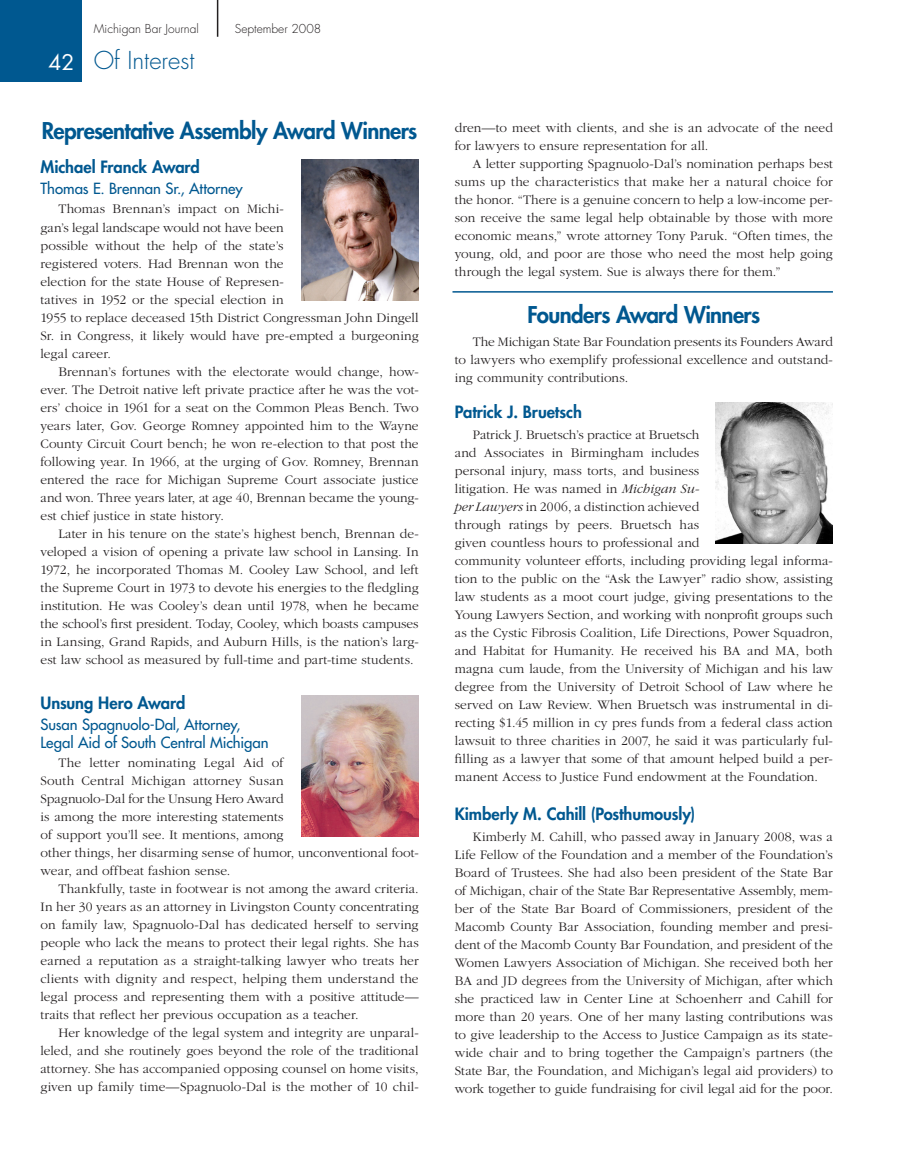
<style>
.page{position:relative;width:905px;height:1175px;background:#fff}
.page>*{position:absolute;margin:0;border:0;box-sizing:border-box;transform-origin:0 0}
.t1{font:300 24px "Futura";color:#005890}
.AWARD{font:800 22.5px "Futura";letter-spacing:-.025em;color:#005890}
.t2{font:21px "Futura";color:#fff}
.AWARD-2{font:800 16.5px "Futura";letter-spacing:-.005em;color:#005890}
.AWARD_WINNER{font:15px/18px "Futura";letter-spacing:-.005em;color:#005890}
.body_text{font:300 13.5px/18px "Garamond";letter-spacing:.005em;color:#231f20;text-align:justify}
.t3{font:300 12px "Futura";color:#231f20}
.s1{font-style:italic}
</style>
<div class="page">
<div style="left:0;top:0;width:82px;height:82px;background:#005890"></div>
<hr style="left:217px;top:0;width:1px;height:37px;background:#231f20">
<img style="left:302px;top:160px;width:116px;height:141px">
<img style="left:302px;top:695px;width:116px;height:141px">
<img style="left:716px;top:403px;width:116px;height:141px">
<hr style="left:452px;top:291px;width:380px;height:1px;background:#005890">
<p class="t3" style="left:94px;top:21px;width:106px">Michigan Bar Journal</p>
<p class="t3" style="left:235px;top:21px;width:88px">September 2008</p>
<p class="t2" style="left:49px;top:48px;width:27px">42</p>
<p class="t1" style="left:94px;top:45px;width:102px">Of Interest</p>
<p class="AWARD" style="left:42px;top:116px;width:377px">Representative Assembly Award Winners</p>
<p class="AWARD-2" style="left:40px;top:156px;width:161px">Michael Franck Award</p>
<p class="AWARD_WINNER" style="left:40px;top:179px;width:204px">Thomas E. Brennan Sr., Attorney</p>
<p class="body_text" style="left:40px;top:200px;width:379px;text-align:left;text-indent:18px">Thomas Brennan’s impact on Michi-<br>gan’s legal landscape would not have been<br>possible without the help of the state’s<br>registered voters. Had Brennan won the<br>election for the state House of Represen-<br>tatives in 1952 or the special election in<br>1955 to replace deceased 15th District Congressman John Dingell Sr. in Congress, it likely would have pre-empted a burgeoning legal career.</p>
<p class="body_text" style="left:40px;top:362px;width:380px;text-indent:18px">Brennan’s fortunes with the electorate would change, how&shy;ever. The Detroit native left private practice after he was the vot&shy;ers’ choice in 1961 for a seat on the Common Pleas Bench. Two years later, Gov. George Romney appointed him to the Wayne County Circuit Court bench; he won re-election to that post the following year. In 1966, at the urging of Gov. Romney, Brennan entered the race for Michigan Supreme Court associate justice and won. Three years later, at age 40, Brennan became the young&shy;est chief justice in state history.</p>
<p class="body_text" style="left:40px;top:524px;width:380px;text-indent:18px">Later in his tenure on the state’s highest bench, Brennan de&shy;veloped a vision of opening a private law school in Lansing. In 1972, he incorporated Thomas M. Cooley Law School, and left the Supreme Court in 1973 to devote his energies to the fledgling institution. He was Cooley’s dean until 1978, when he became the school’s first president. Today, Cooley, which boasts campuses in Lansing, Grand Rapids, and Auburn Hills, is the nation’s larg&shy;est law school as measured by full-time and part-time students.</p>
<p class="AWARD-2" style="left:40px;top:691px;width:146px">Unsung Hero Award</p>
<p class="AWARD_WINNER" style="left:40px;top:715px;width:229px">Susan Spagnuolo-Dal, Attorney,<br>Legal Aid of South Central Michigan</p>
<p class="body_text" style="left:40px;top:754px;width:380px;text-align:left;text-indent:18px">The letter nominating Legal Aid of<br>South Central Michigan attorney Susan<br>Spagnuolo-Dal for the Unsung Hero Award<br>is among the more interesting statements<br>of support you’ll see. It mentions, among<br>other things, her disarming sense of humor, unconventional foot&shy;wear, and offbeat fashion sense.</p>
<p class="body_text" style="left:40px;top:880px;width:380px;text-indent:18px">Thankfully, taste in footwear is not among the award criteria.<br>In her 30 years as an attorney in Livingston County concentrating on family law, Spagnuolo-Dal has dedicated herself to serving people who lack the means to protect their legal rights. She has earned a reputation as a straight-talking lawyer who treats her clients with dignity and respect, helping them understand the legal process and representing them with a positive attitude— traits that reflect her previous occupation as a teacher.</p>
<p class="body_text" style="left:40px;top:1024px;width:380px;text-indent:18px">Her knowledge of the legal system and integrity are unparal&shy;leled, and she routinely goes beyond the role of the traditional attorney. She has accompanied opposing counsel on home visits, given up family time—Spagnuolo-Dal is the mother of 10 chil-</p>
<p class="body_text" style="left:454px;top:119px;width:379px">dren—to meet with clients, and she is an advocate of the need for lawyers to ensure representation for all.</p>
<p class="body_text" style="left:454px;top:155px;width:380px;text-indent:18px">A letter supporting Spagnuolo-Dal’s nomination perhaps best sums up the characteristics that make her a natural choice for the honor. “There is a genuine concern to help a low-income per&shy;son receive the same legal help obtainable by those with more economic means,” wrote attorney Tony Paruk. “Often times, the young, old, and poor are those who need the most help going through the legal system. Sue is always there for them.”</p>
<p class="AWARD" style="left:527px;top:300px;width:234px">Founders Award Winners</p>
<p class="body_text" style="left:454px;top:332px;width:380px;text-indent:18px">The Michigan State Bar Foundation presents its Founders Award to lawyers who exemplify professional excellence and outstand&shy;ing community contributions.</p>
<p class="AWARD-2" style="left:454px;top:400px;width:129px">Patrick J. Bruetsch</p>
<p class="body_text" style="left:454px;top:425px;width:380px;text-align:left;text-indent:18px">Patrick J. Bruetsch’s practice at Bruetsch<br>and Associates in Birmingham includes<br>personal injury, mass torts, and business<br>litigation. He was named in <span class="s1">Michigan Su-<br>per Lawyers</span> in 2006, a distinction achieved<br>through ratings by peers. Bruetsch has<br>given countless hours to professional and<br>community volunteer efforts, including providing legal informa&shy;tion to the public on the “Ask the Lawyer” radio show, assisting law students as a moot court judge, giving presentations to the Young Lawyers Section, and working with nonprofit groups such as the Cystic Fibrosis Coalition, Life Directions, Power Squadron, and Habitat for Humanity. He received his BA and MA, both magna cum laude, from the University of Michigan and his law degree from the University of Detroit School of Law where he served on Law Review. When Bruetsch was instrumental in di&shy;recting $1.45 million in cy pres funds from a federal class action lawsuit to three charities in 2007, he said it was particularly ful&shy;filling as a lawyer that some of that amount helped build a per&shy;manent Access to Justice Fund endowment at the Foundation.</p>
<p class="AWARD-2" style="left:454px;top:802px;width:242px">Kimberly M. Cahill (Posthumously)</p>
<p class="body_text" style="left:454px;top:827px;width:380px;text-indent:18px">Kimberly M. Cahill, who passed away in January 2008, was a Life Fellow of the Foundation and a member of the Foundation’s Board of Trustees. She had also been president of the State Bar of Michigan, chair of the State Bar Representative Assembly, mem&shy;ber of the State Bar Board of Commissioners, president of the Macomb County Bar Association, founding member and presi&shy;dent of the Macomb County Bar Foundation, and president of the Women Lawyers Association of Michigan. She received both her BA and JD degrees from the University of Michigan, after which she practiced law in Center Line at Schoenherr and Cahill for more than 20 years. One of her many lasting contributions was to give leadership to the Access to Justice Campaign as its state&shy;wide chair and to bring together the Campaign’s partners (the State Bar, the Foundation, and Michigan’s legal aid providers) to work together to guide fundraising for civil legal aid for the poor.</p>
</div>
